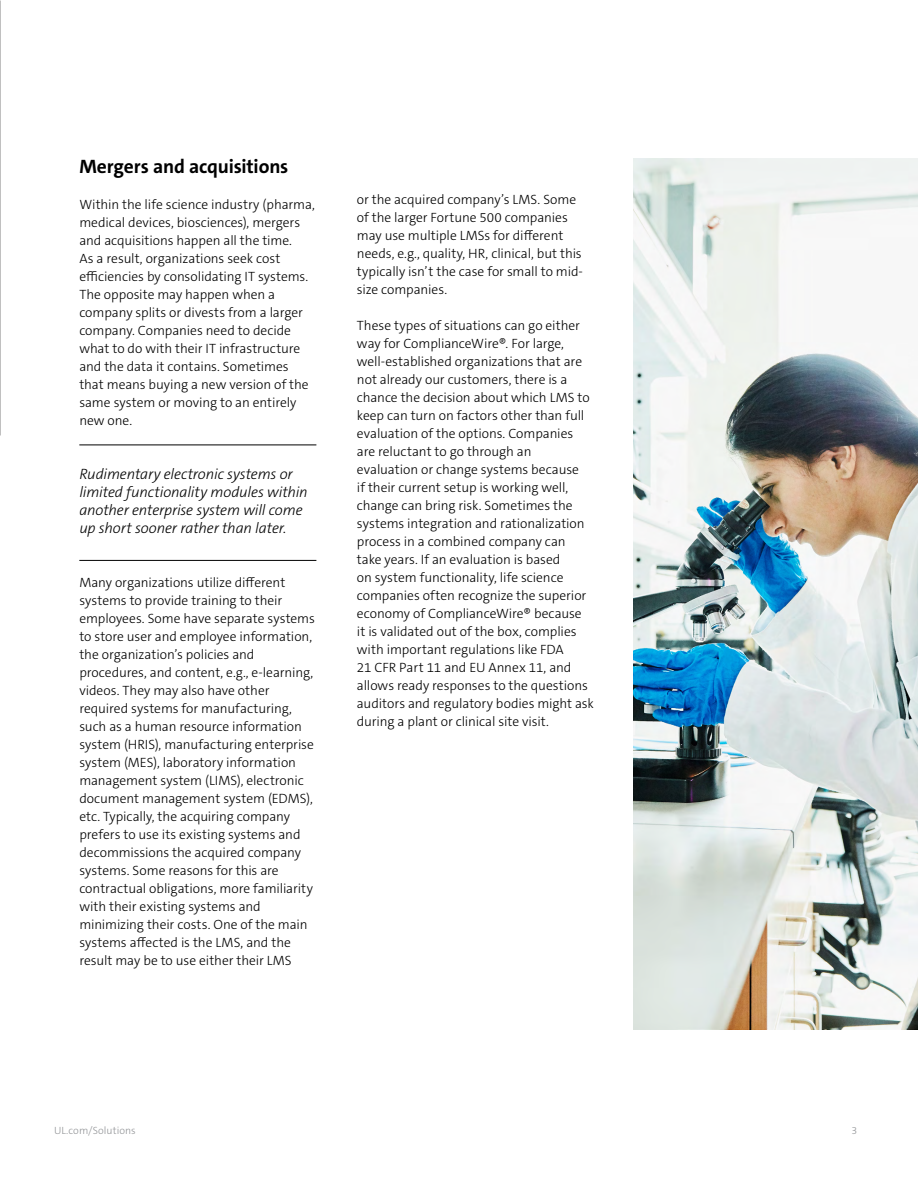
<style>
.page{position:relative;width:918px;height:1188px;background:#fff}
.page>*{position:absolute;margin:0;border:0;box-sizing:border-box;transform-origin:0 0}
.t1{font:700 19.5px "The Sans C5";letter-spacing:-.01em;color:#000}
.t2{font:italic 300 15px/18px "The Sans C5";letter-spacing:-.01em;color:#000}
.t3{font:300 13.5px/18px "The Sans C5";letter-spacing:-.005em;color:#000}
.t4{font:300 10.5px "The Sans C5";letter-spacing:.005em;color:#939598}
</style>
<div class="page">
<img style="left:633px;top:159px;width:285px;height:871px">
<hr style="left:79px;top:445px;width:237px;height:1px;background:#000">
<hr style="left:79px;top:560px;width:237px;height:1px;background:#000">
<h1 class="t1" style="left:79px;top:154px;width:211px">Mergers and acquisitions</h1>
<p class="t3" style="left:79px;top:196px;width:237px">Within the life science industry (pharma, medical devices, biosciences), mergers and acquisitions happen all the time.<br>As a result, organizations seek cost efficiencies by consolidating IT systems.<br>The opposite may happen when a company splits or divests from a larger company. Companies need to decide what to do with their IT infrastructure and the data it contains. Sometimes that means buying a new version of the same system or moving to an entirely new one.</p>
<p class="t2" style="left:79px;top:465px;width:230px">Rudimentary electronic systems or limited functionality modules within another enterprise system will come up short sooner rather than later.</p>
<p class="t3" style="left:79px;top:574px;width:237px">Many organizations utilize different systems to provide training to their employees. Some have separate systems to store user and employee information, the organization’s policies and procedures, and content, e.g., e-learning, videos. They may also have other required systems for manufacturing, such as a human resource information system (HRIS), manufacturing enterprise system (MES), laboratory information management system (LIMS), electronic document management system (EDMS), etc. Typically, the acquiring company prefers to use its existing systems and decommissions the acquired company systems. Some reasons for this are contractual obligations, more familiarity with their existing systems and minimizing their costs. One of the main systems affected is the LMS, and the result may be to use either their LMS</p>
<p class="t3" style="left:357px;top:191px;width:228px">or the acquired company’s LMS. Some of the larger Fortune 500 companies may use multiple LMSs for different needs, e.g., quality, HR, clinical, but this typically isn’t the case for small to mid&shy;size companies.</p>
<p class="t3" style="left:357px;top:317px;width:239px">These types of situations can go either way for ComplianceWire®. For large, well-established organizations that are not already our customers, there is a chance the decision about which LMS to keep can turn on factors other than full evaluation of the options. Companies are reluctant to go through an evaluation or change systems because<br>if their current setup is working well, change can bring risk. Sometimes the systems integration and rationalization process in a combined company can<br>take years. If an evaluation is based<br>on system functionality, life science companies often recognize the superior economy of ComplianceWire® because<br>it is validated out of the box, complies with important regulations like FDA<br>21 CFR Part 11 and EU Annex 11, and allows ready responses to the questions auditors and regulatory bodies might ask during a plant or clinical site visit.</p>
<p class="t4" style="left:54px;top:1124px;width:83px">UL.com/Solutions</p>
<p class="t4" style="left:851px;top:1124px;width:7px">3</p>
</div>
